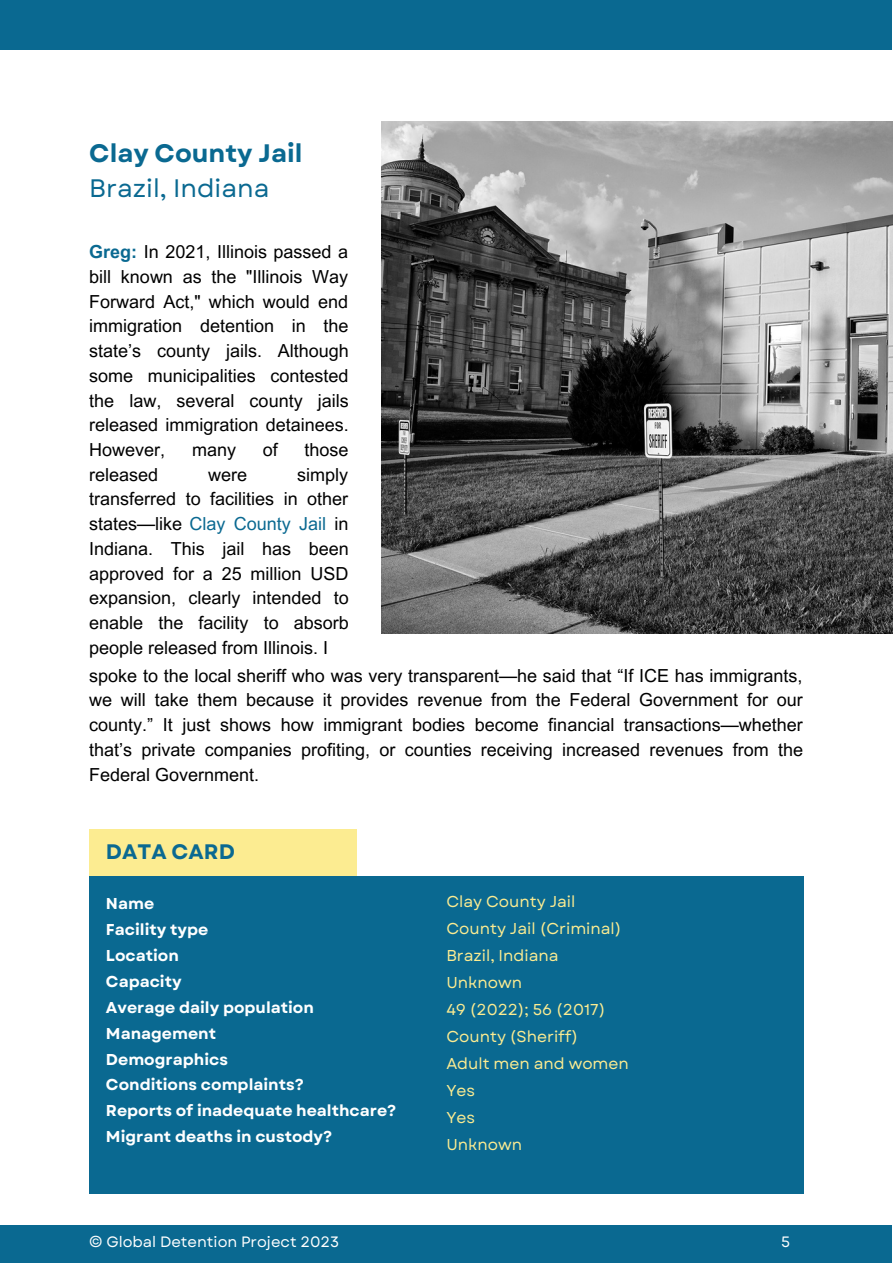
<style>
.page{position:relative;width:893px;height:1264px;background:#fff}
.page>*{position:absolute;margin:0;border:0;box-sizing:border-box;transform-origin:0 0}
.t1{font:700 25.2px "Garet";color:#0a6991}
.t2{font:25.2px "Garet";color:#0a6991}
.t3{font:700 21px "Garet";color:#0a6991}
.t4{font:18px/24.8px "Arial MT Pro";color:#000;text-align:justify}
.t5{font:700 15.75px/25.8px "Garet";color:#fff}
.t6{font:15.75px/27px "Garet";color:#fcec91}
.t7{font:15px "Garet";color:#fff}
.s1{font-weight:700;color:#0a6991}
.s2{color:#0a6991}
</style>
<div class="page">
<div style="left:0;top:0;width:891px;height:49px;background:#0a6991"></div>
<div style="left:0;top:1225px;width:891px;height:37px;background:#0a6991"></div>
<div style="left:89px;top:876px;width:714px;height:318px;background:#0a6991"></div>
<div style="left:89px;top:829px;width:268px;height:46px;background:#fcec91"></div>
<img style="left:381px;top:121px;width:511px;height:512px">
<h1 class="t1" style="left:89px;top:135px;width:215px">Clay County Jail</h1>
<h1 class="t2" style="left:89px;top:170px;width:182px">Brazil, Indiana</h1>
<p class="t4" style="left:89px;top:242px;width:261px"><span class="s1">Greg:</span> In 2021, Illinois passed a bill known as the "Illinois Way Forward Act," which would end immigration detention in the state’s county jails. Although some municipalities contested the law, several county jails released immigration detainees.<br>However,</p>
<p class="t4" style="left:192px;top:439px;width:45px">many</p>
<p class="t4" style="left:263px;top:439px;width:16px">of</p>
<p class="t4" style="left:304px;top:439px;width:45px">those</p>
<p class="t4" style="left:89px;top:464px;width:261px;text-indent:208px">simply transferred to facilities in other states—like <span class="s2">Clay County Jail</span> in Indiana. This jail has been approved for a 25 million USD expansion, clearly intended to enable the facility to absorb people released from Illinois. I</p>
<p class="t4" style="left:89px;top:464px;width:70px">released</p>
<p class="t4" style="left:208px;top:464px;width:40px">were</p>
<p class="t4" style="left:89px;top:665px;width:715px">spoke to the local sheriff who was very transparent—he said that “If ICE has immigrants, we will take them because it provides revenue from the Federal Government for our county.” It just shows how immigrant bodies become financial transactions—whether that’s private companies profiting, or counties receiving increased revenues from the Federal Government.</p>
<p class="t3" style="left:106px;top:836px;width:130px">DATA CARD</p>
<p class="t5" style="left:106px;top:891px;width:292px">Name<br>Facility type<br>Location<br>Capacity<br>Average daily population<br>Management<br>Demographics<br>Conditions complaints?<br>Reports of inadequate healthcare?<br>Migrant deaths in custody?</p>
<p class="t6" style="left:446px;top:888px;width:184px">Clay County Jail<br>County Jail (Criminal)<br>Brazil, Indiana<br>Unknown<br>49 (2022); 56 (2017)<br>County (Sheriff)<br>Adult men and women<br>Yes<br>Yes<br>Unknown</p>
<p class="t7" style="left:89px;top:1231px;width:251px">© Global Detention Project 2023</p>
<p class="t7" style="left:781px;top:1231px;width:10px">5</p>
</div>
